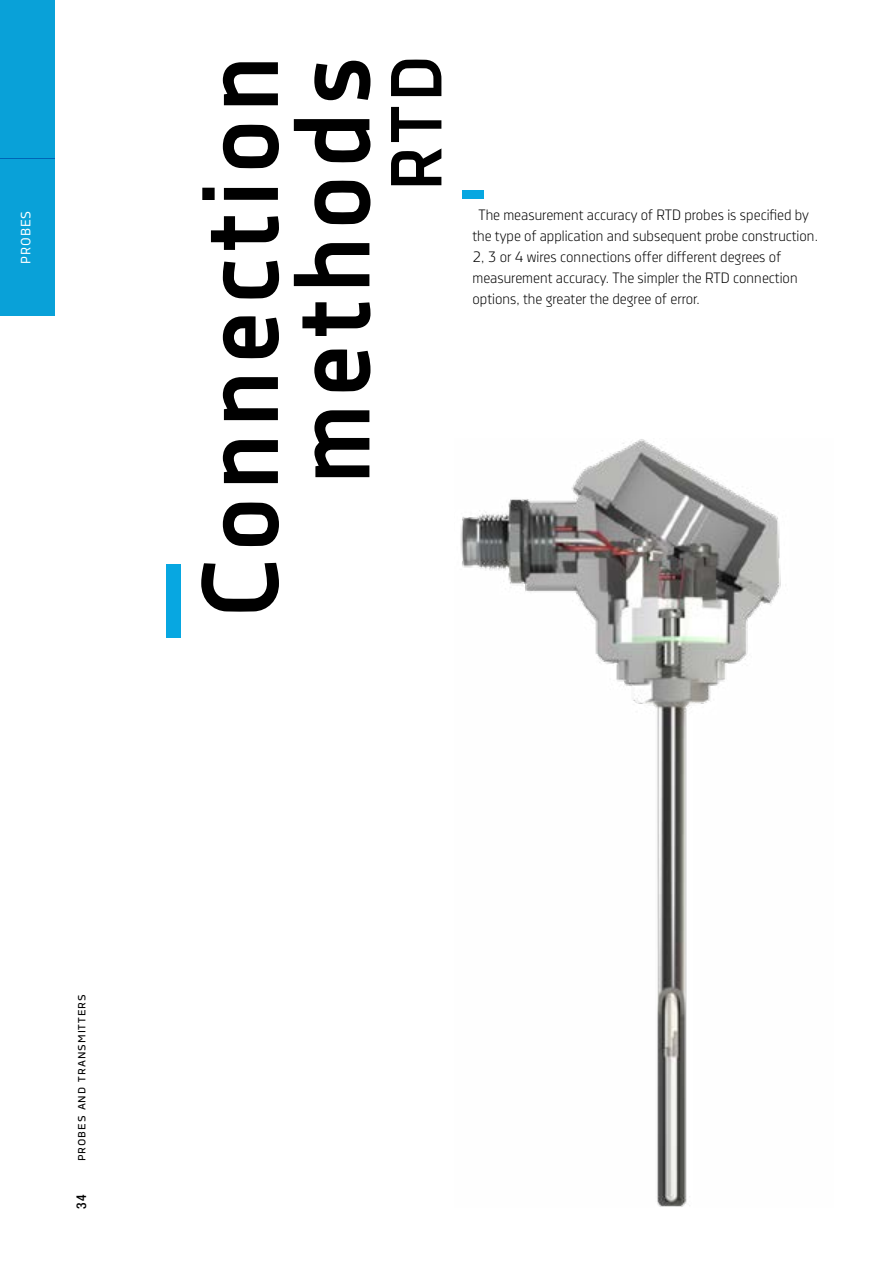
<style>
.page{position:relative;width:893px;height:1263px;background:#fff}
.page>*{position:absolute;margin:0;border:0;box-sizing:border-box;transform-origin:0 0}
.t1{font:700 108px/91.5px "Decima Nova Pro";letter-spacing:.05em;color:#000;text-align:right}
.t2{font:700 72px "Decima Nova Pro";color:#000}
.t3{font:15px/21px "Decima Nova Pro Lt";color:#000}
.t4{font:13.5px "Decima Nova Pro";letter-spacing:.075em;color:#000}
.t5{font:13.5px "Decima Nova Pro";letter-spacing:.075em;color:#fff}
.t6{font:500 condensed 13.5px "Helvetica Neue";color:#000}
</style>
<div class="page">
<div style="left:0;top:158px;width:55px;height:158px;background:#09a1d8"></div>
<div style="left:166px;top:564px;width:15px;height:74px;background:#07a7e1"></div>
<div style="left:462px;top:190px;width:21px;height:9px;background:#07a7e1"></div>
<img style="left:460px;top:439px;width:321px;height:768px">
<div style="left:0;top:0;width:55px;height:158px;background:#09a1d8"></div>
<p class="t5" style="left:18px;top:264px;width:55px;rotate:-90deg">PROBES</p>
<h1 class="t1" style="left:199px;top:619px;width:565px;rotate:-90deg">Connection methods</h1>
<h2 class="t2" style="left:375px;top:191px;width:137px;rotate:-90deg">RTD</h2>
<p class="t3" style="left:472px;top:204px;width:347px;text-indent:6px">The measurement accuracy of RTD probes is specified by the type of application and subsequent probe construction.<br>2, 3 or 4 wires connections offer different degrees of measurement accuracy. The simpler the RTD connection options, the greater the degree of error.</p>
<p class="t4" style="left:73px;top:1161px;width:169px;rotate:-90deg">probes and transmitters</p>
<p class="t6" style="left:73px;top:1209px;width:15px;rotate:-90deg">34</p>
</div>
